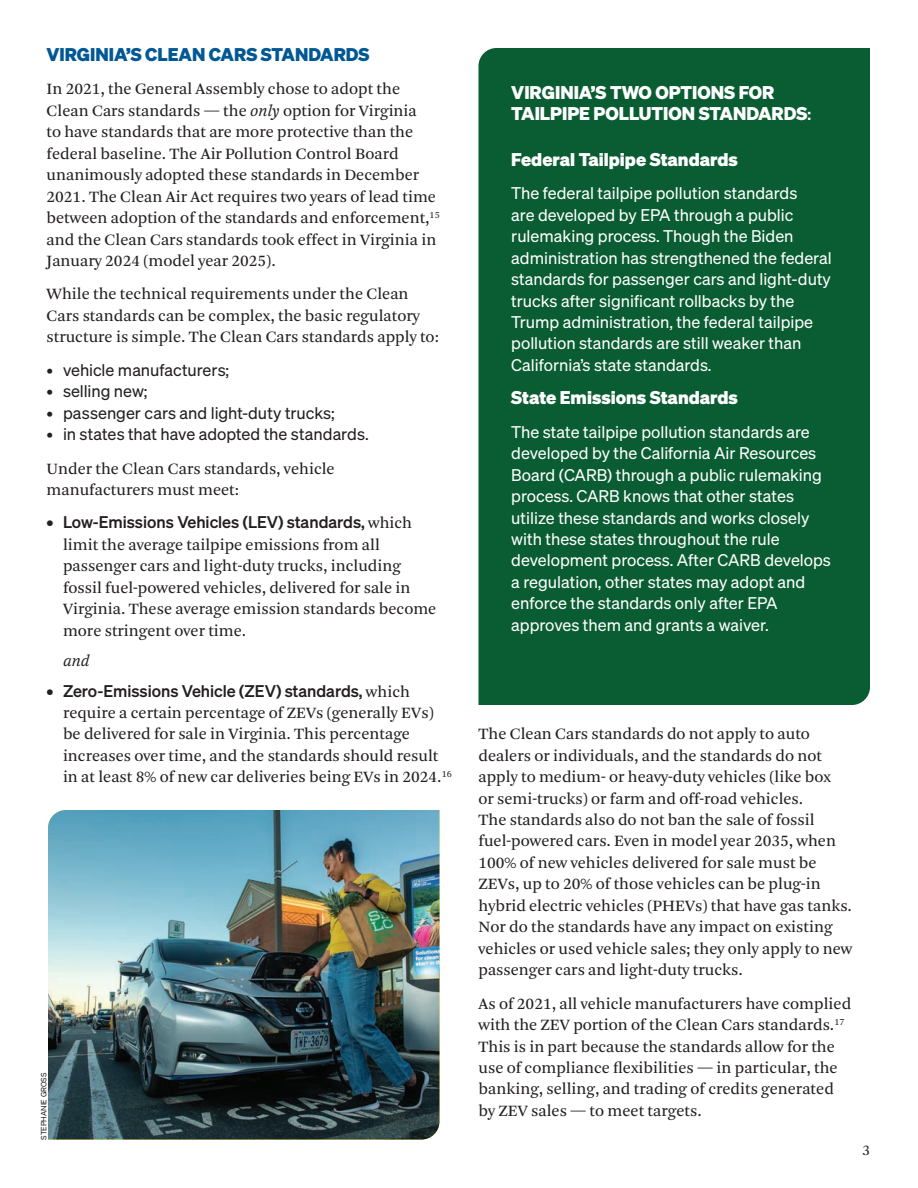
<style>
.page{position:relative;width:918px;height:1188px;background:#fff}
.page>*{position:absolute;margin:0;border:0;box-sizing:border-box;transform-origin:0 0}
.t1{font:700 18px/21.5px "Sohne";color:#fff}
.t2{font:700 18px "Sohne";color:#005894}
.t3{font:16.5px/21.5px "Arnhem";color:#231f20}
.t4{font:16.5px/21.5px "Sohne Buch";color:#fff}
.t5{font:16.5px "Sohne Buch";color:#231f20}
.t6{font:16.5px "Sohne Kraftig";color:#231f20}
.t7{font:italic 16.5px "Arnhem Blond";color:#231f20}
.t8{font:15px "Arnhem";color:#231f20}
.t9{font:7.5px "Sohne Buch";color:#231f20}
.s1{font-family:"Arnhem Blond";font-style:italic}
.s2{font-family:"Arnhem"}
.s3{font-family:"Sohne Kraftig";font-weight:400;font-size:16.5px}
</style>
<div class="page">
<div style="left:478px;top:48px;width:392px;height:657px;background:#0a5d32"></div>
<img style="left:48px;top:810px;width:392px;height:330px">
<p class="t2" style="left:46px;top:43px;width:325px">VIRGINIA’S CLEAN CARS STANDARDS</p>
<p class="t3" style="left:46px;top:79px;width:395px">In 2021, the General Assembly chose to adopt the Clean Cars standards — the <span class="s1">only</span> option for Virginia<br>to have standards that are more protective than the federal baseline. The Air Pollution Control Board unanimously adopted these standards in December 2021. The Clean Air Act requires two years of lead time between adoption of the standards and enforcement,<sup>15 </sup>and the Clean Cars standards took effect in Virginia in January 2024 (model year 2025).</p>
<p class="t3" style="left:47px;top:284px;width:394px">While the technical requirements under the Clean<br>Cars standards can be complex, the basic regulatory structure is simple. The Clean Cars standards apply to:</p>
<p class="t5" style="left:47px;top:360px;width:184px">• vehicle manufacturers;</p>
<p class="t5" style="left:47px;top:381px;width:103px">• selling new;</p>
<p class="t5" style="left:47px;top:403px;width:290px">• passenger cars and light-duty trucks;</p>
<p class="t5" style="left:47px;top:424px;width:324px">• in states that have adopted the standards.</p>
<p class="t3" style="left:47px;top:458px;width:290px">Under the Clean Cars standards, vehicle manufacturers must meet:</p>
<p class="t6" style="left:47px;top:512px;width:367px">• Low-Emissions Vehicles (LEV) standards, <span class="s2">which</span></p>
<p class="t3" style="left:63px;top:534px;width:375px">limit the average tailpipe emissions from all passenger cars and light-duty trucks, including fossil fuel-powered vehicles, delivered for sale in Virginia. These average emission standards become more stringent over time.</p>
<p class="t7" style="left:63px;top:650px;width:28px">and</p>
<p class="t6" style="left:47px;top:680px;width:365px">• Zero-Emissions Vehicle (ZEV) standards, <span class="s2">which</span></p>
<p class="t3" style="left:63px;top:702px;width:390px">require a certain percentage of ZEVs (generally EVs) be delivered for sale in Virginia. This percentage increases over time, and the standards should result in at least 8% of new car deliveries being EVs in 2024.<sup>16</sup></p>
<p class="t9" style="left:39px;top:1140px;width:68px;rotate:-90deg">STEPHANIE GROSS</p>
<p class="t1" style="left:511px;top:81px;width:301px">VIRGINIA’S TWO OPTIONS FOR<br>TAILPIPE POLLUTION STANDARDS<span class="s3">:</span></p>
<p class="t1" style="left:511px;top:148px;width:228px">Federal Tailpipe Standards</p>
<p class="t4" style="left:511px;top:182px;width:322px">The federal tailpipe pollution standards<br>are developed by EPA through a public rulemaking process. Though the Biden administration has strengthened the federal standards for passenger cars and light-duty trucks after significant rollbacks by the Trump administration, the federal tailpipe pollution standards are still weaker than California’s state standards.</p>
<p class="t1" style="left:511px;top:387px;width:228px">State Emissions Standards</p>
<p class="t4" style="left:511px;top:421px;width:321px">The state tailpipe pollution standards are developed by the California Air Resources Board (CARB) through a public rulemaking process. CARB knows that other states utilize these standards and works closely with these states throughout the rule development process. After CARB develops a regulation, other states may adopt and enforce the standards only after EPA approves them and grants a waiver.</p>
<p class="t3" style="left:478px;top:724px;width:376px">The Clean Cars standards do not apply to auto dealers or individuals, and the standards do not apply to medium- or heavy-duty vehicles (like box<br>or semi-trucks) or farm and off-road vehicles.<br>The standards also do not ban the sale of fossil fuel-powered cars. Even in model year 2035, when 100% of new vehicles delivered for sale must be ZEVs, up to 20% of those vehicles can be plug-in hybrid electric vehicles (PHEVs) that have gas tanks.<br>Nor do the standards have any impact on existing vehicles or used vehicle sales; they only apply to new passenger cars and light-duty trucks.</p>
<p class="t3" style="left:478px;top:993px;width:374px">As of 2021, all vehicle manufacturers have complied with the ZEV portion of the Clean Cars standards.<sup>17<br></sup>This is in part because the standards allow for the use of compliance flexibilities — in particular, the banking, selling, and trading of credits generated by ZEV sales — to meet targets.</p>
<p class="t8" style="left:862px;top:1142px;width:9px">3</p>
</div>
